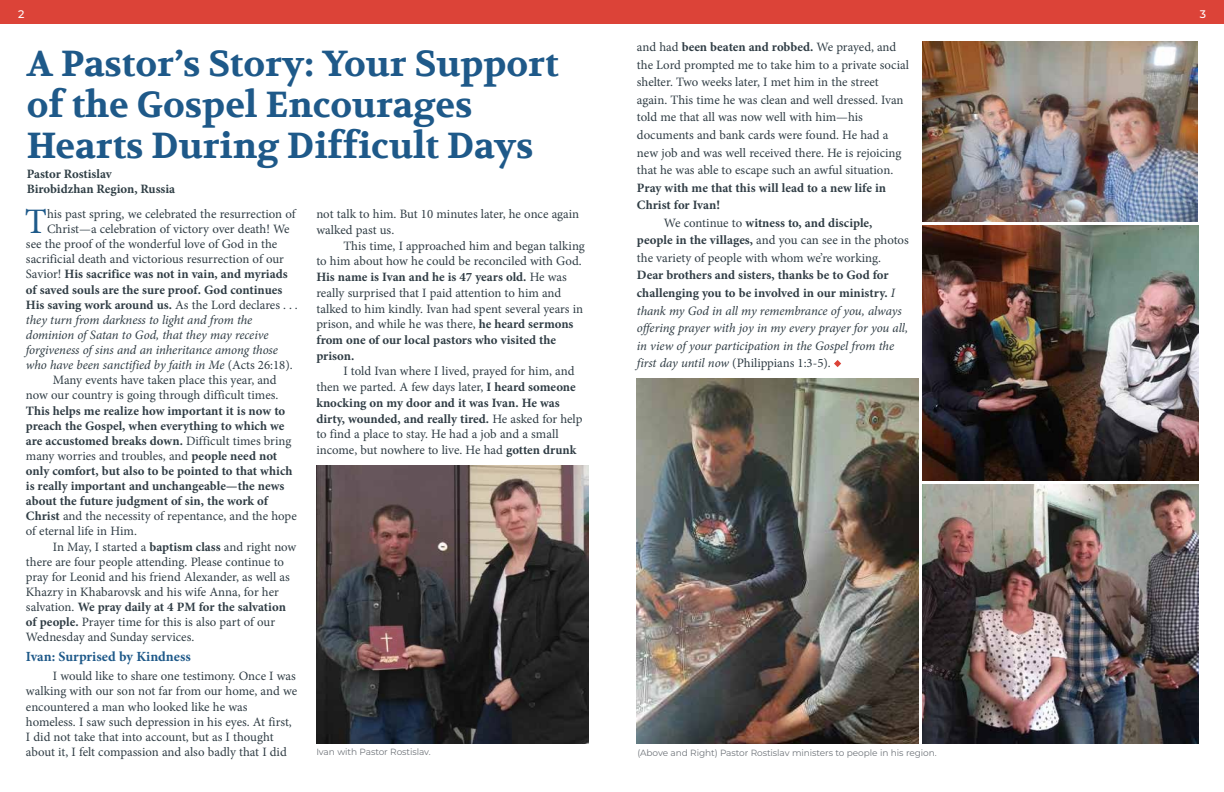
<style>
.page{position:relative;width:1224px;height:792px;background:#fff}
.page>*{position:absolute;margin:0;border:0;box-sizing:border-box;transform-origin:0 0}
.t1{font:700 36px/41px "Volkhov";color:#1e5989}
.t2{font:35.9px "Minion Pro";color:#1e5a8a}
.t3{font:700 14px "Minion Pro";color:#1e5989}
.t4{font:12.8px/15.7px "Minion Pro";letter-spacing:-.005em;color:#303d45}
.t5{font:700 12.8px/15.1px "Minion Pro";color:#303d45}
.t6{font:italic 12.8px/17.6px "Minion Pro";letter-spacing:-.01em;color:#303d45}
.t7{font:700 12.8px/15px "Minion Pro";letter-spacing:-.005em;color:#2f3e45}
.t8{font:500 11px "Montserrat";color:#fff}
.t9{font:9px "Montserrat";letter-spacing:-.01em;color:#6f747a}
.s1{font-weight:700}
.s2{font-weight:700;font-style:normal}
.s3{font-style:normal}
.s4{font-weight:400}
</style>
<div class="page">
<div style="left:0;top:0;width:1224px;height:23px;background:#dc4338"></div>
<svg style="left:834px;top:360px;width:7px;height:7px"></svg>
<img style="left:637px;top:378px;width:281px;height:365px">
<img style="left:922px;top:42px;width:276px;height:179px">
<img style="left:922px;top:485px;width:277px;height:258px">
<img style="left:316px;top:465px;width:273px;height:278px">
<img style="left:922px;top:226px;width:277px;height:255px">
<p class="t8" style="left:18px;top:6px;width:8px">2</p>
<p class="t8" style="left:1200px;top:6px;width:8px">3</p>
<p class="t4" style="left:637px;top:38px;width:274px;line-height:17.6px">and had <span class="s1">been beaten and robbed.</span> We prayed, and the Lord prompted me to take him to a private social shelter. Two weeks later, I met him in the street again. This time he was clean and well dressed. Ivan told me that all was now well with him—his documents and bank cards were found. He had a new job and was well received there. He is rejoicing that he was able to escape such an awful situation.</p>
<p class="t5" style="left:637px;top:179px;width:251px;line-height:17.6px">Pray with me that this will lead to a new life in<br>Christ for Ivan!</p>
<p class="t4" style="left:637px;top:214px;width:273px;line-height:17.6px;text-indent:27px">We continue to <span class="s1">witness to, and disciple, people in the villages,</span> and you can see in the photos the variety of people with whom we’re working.</p>
<p class="t6" style="left:637px;top:267px;width:273px"><span class="s2">Dear brothers and sisters, thanks be to God for challenging you to be involved in our ministry.</span> I thank my God in all my remembrance of you, always offering prayer with joy in my every prayer for you all, in view of your participation in the Gospel from the first day until now <span class="s3">(Philippians 1:3-5).</span></p>
<h1 class="t1" style="left:27px;top:45px;width:534px">A Pastor’s Story: Your Support of the Gospel Encourages<br>Hearts During Difficult Days</h1>
<p class="t7" style="left:27px;top:166px;width:150px">Pastor Rostislav<br>Birobidzhan Region, Russia</p>
<h2 class="t2" style="left:25px;top:198px;width:24px">T</h2>
<p class="t4" style="left:47px;top:206px;width:250px">his past spring, we celebrated the resurrection of</p>
<p class="t4" style="left:316px;top:206px;width:264px">not talk to him. But 10 minutes later, he once again walked past us.</p>
<p class="t4" style="left:316px;top:238px;width:270px;text-indent:27px">This time, I approached him and began talking to him about how he could be reconciled with God.<br><span class="s1">His name is Ivan and he is 47 years old.</span> He was really surprised that I paid attention to him and talked to him kindly. Ivan had spent several years in prison, and while he was there, <span class="s1">he heard sermons from one of our local pastors who visited the prison.</span></p>
<p class="t4" style="left:316px;top:364px;width:268px;text-indent:27px">I told Ivan where I lived, prayed for him, and then we parted. A few days later, <span class="s1">I heard someone knocking on my door and it was Ivan. He was dirty, wounded, and really tired.</span> He asked for help to find a place to stay. He had a job and a small income, but nowhere to live. He had <span class="s1">gotten drunk</span></p>
<p class="t4" style="left:47px;top:221px;width:244px">Christ—a celebration of victory over death! We</p>
<p class="t4" style="left:26px;top:236px;width:253px">see the proof of the wonderful love of God in the</p>
<p class="t4" style="left:26px;top:251px;width:260px">sacrificial death and victorious resurrection of our</p>
<p class="t5" style="left:26px;top:267px;width:263px"><span class="s4">Savior!</span> His sacrifice was not in vain, and myriads</p>
<p class="t5" style="left:26px;top:282px;width:258px">of saved souls are the sure proof. God continues</p>
<p class="t5" style="left:26px;top:297px;width:273px">His saving work around us. <span class="s4">As the Lord declares . . .</span></p>
<p class="t6" style="left:26px;top:311px;width:228px">they turn from darkness to light and from the</p>
<p class="t6" style="left:26px;top:326px;width:244px">dominion of Satan to God, that they may receive</p>
<p class="t6" style="left:26px;top:341px;width:254px">forgiveness of sins and an inheritance among those</p>
<p class="t6" style="left:26px;top:356px;width:268px">who have been sanctified by faith in Me <span class="s3">(Acts 26:18).</span></p>
<p class="t4" style="left:53px;top:372px;width:225px">Many events have taken place this year, and</p>
<p class="t4" style="left:26px;top:388px;width:254px">now our country is going through difficult times.</p>
<p class="t5" style="left:26px;top:403px;width:272px">This helps me realize how important it is now to preach the Gospel, when everything to which we are accustomed breaks down. <span class="s4">Difficult times bring many worries and troubles, and</span> people need not only comfort, but also to be pointed to that which is really important and unchangeable—the news about the future judgment of sin, the work of Christ <span class="s4">and the necessity of repentance, and the hope of eternal life in Him.</span></p>
<p class="t4" style="left:26px;top:539px;width:272px;line-height:15.1px;text-indent:27px">In May, I started a <span class="s1">baptism class</span> and right now there are four people attending. Please continue to pray for Leonid and his friend Alexander, as well as Khazry in Khabarovsk and his wife Anna, for her salvation. <span class="s1">We pray daily at 4 PM for the salvation of people.</span> Prayer time for this is also part of our Wednesday and Sunday services.</p>
<p class="t3" style="left:26px;top:646px;width:166px">Ivan: Surprised by Kindness</p>
<p class="t4" style="left:26px;top:669px;width:273px;line-height:15.1px;text-indent:27px">I would like to share one testimony. Once I was walking with our son not far from our home, and we encountered a man who looked like he was homeless. I saw such depression in his eyes. At first, I did not take that into account, but as I thought about it, I felt compassion and also badly that I did</p>
<p class="t9" style="left:316px;top:746px;width:116px">Ivan with Pastor Rostislav.</p>
<p class="t9" style="left:637px;top:747px;width:301px">(Above and Right) Pastor Rostislav ministers to people in his region.</p>
</div>
